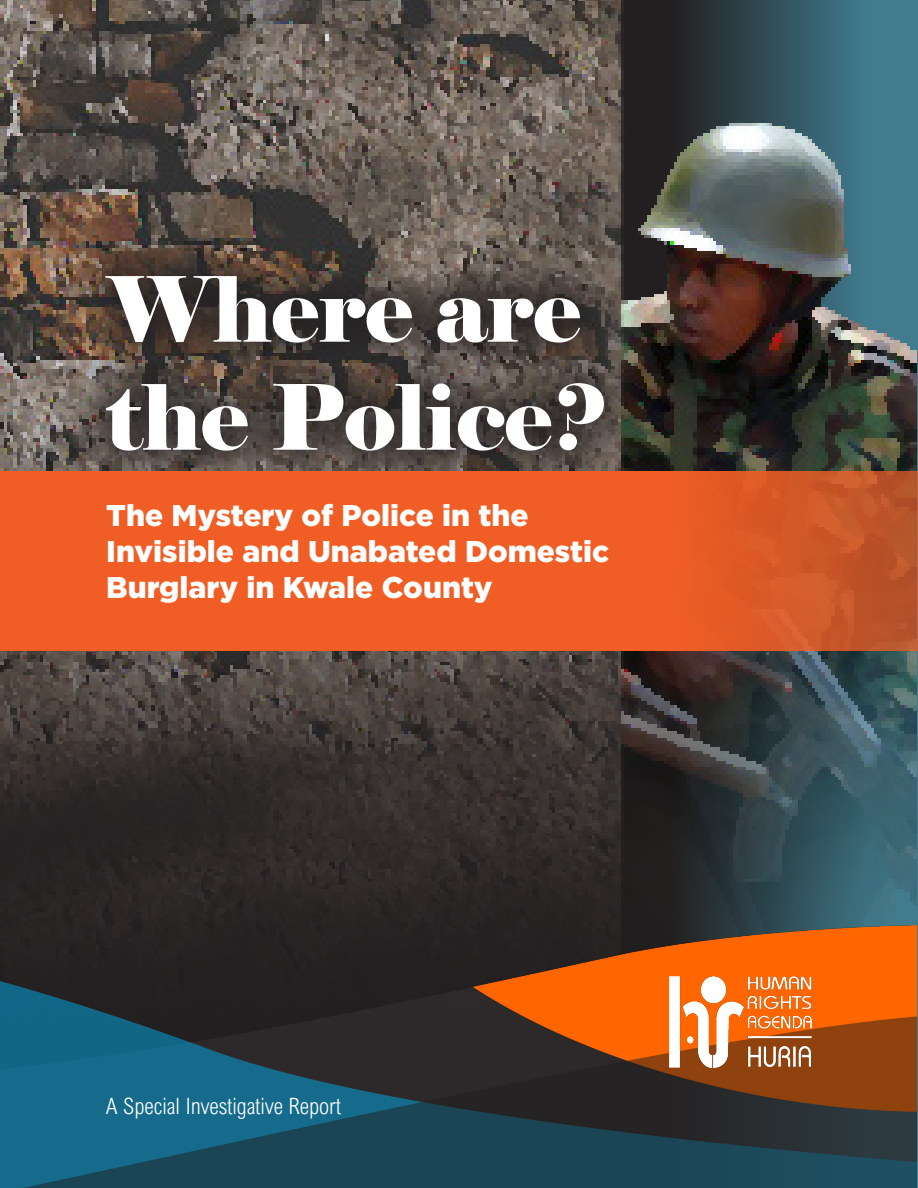
<style>
.page{position:relative;width:918px;height:1188px;background:#fff}
.page>*{position:absolute;margin:0;border:0;box-sizing:border-box;transform-origin:0 0}
.t1{font:90px "Elephant";color:#fff}
.t2{font:900 30px/36px "Gotham";color:#fff}
.t3{font:300 22.5px "Arial Nova Cond";color:#fff}
</style>
<div class="page">
<img style="left:0;top:0;width:916px;height:811px">
<img style="left:0;top:811px;width:916px;height:377px">
<div style="left:61px;top:230px;width:587px;height:266px;background:#231f20;opacity:.75"></div>
<svg style="left:0;top:471px;width:918px;height:180px;background:#e85c25"></svg>
<img style="left:670px;top:976px;width:142px;height:91px">
<p class="t1" style="left:106px;top:253px;width:476px">Where are</p>
<p class="t1" style="left:106px;top:361px;width:503px">the Police?</p>
<p class="t2" style="left:106px;top:497px;width:504px">The Mystery of Police in the<br>Invisible and Unabated Domestic<br>Burglary in Kwale County</p>
<p class="t3" style="left:106px;top:1093px;width:236px">A Special Investigative Report</p>
</div>
